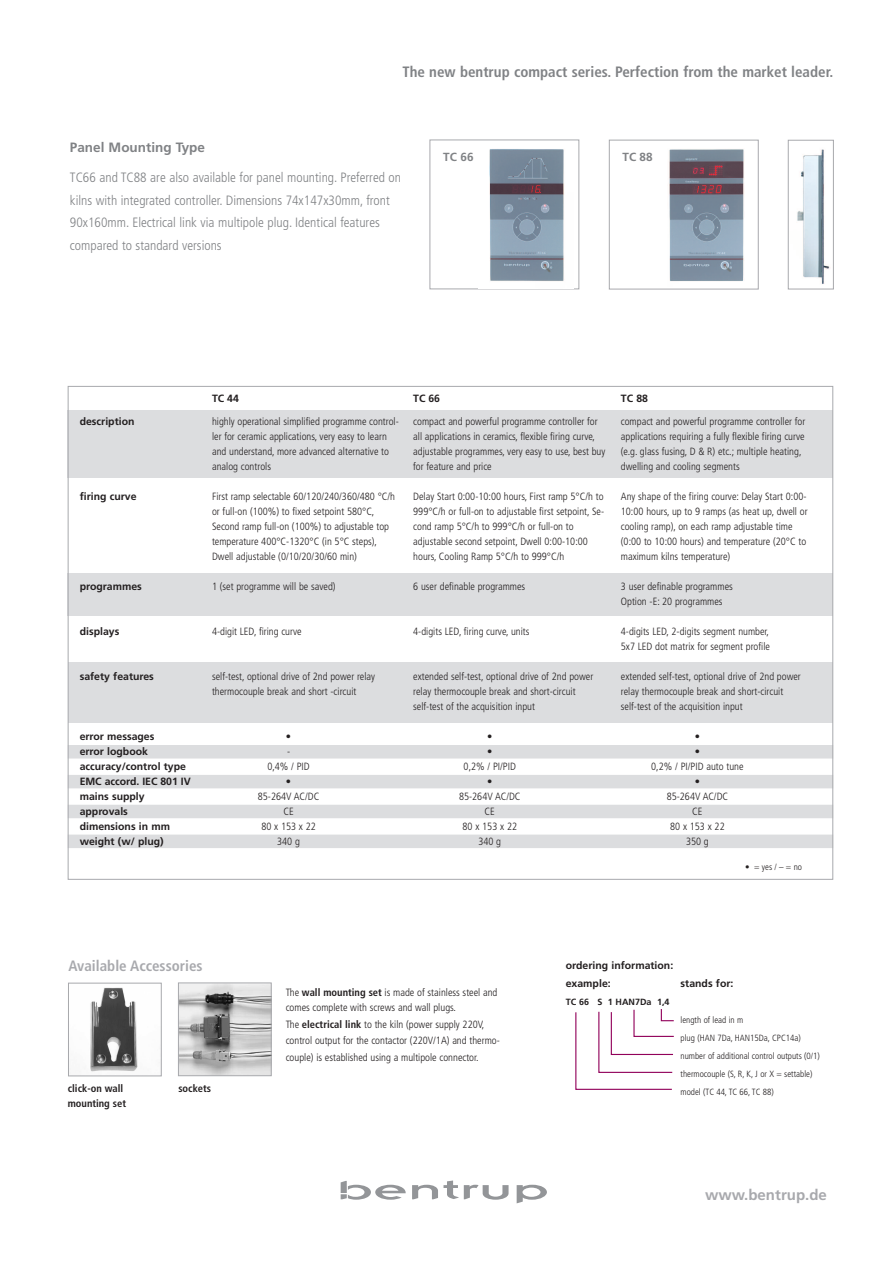
<style>
.page{position:relative;width:893px;height:1263px;background:#fff}
.page>*{position:absolute;margin:0;border:0;box-sizing:border-box;transform-origin:0 0}
.t1{font:700 condensed 15px "Frutiger";color:#808285}
.t2{font:700 condensed 15px "Frutiger";color:#a8a9ad}
.t3{font:700 15px "Frutiger";color:#a8a9ad}
.t4{font:300 condensed 13.5px/22.5px "Frutiger";color:#808285}
.t5{font:700 13.5px "Frutiger";color:#808285}
.t6{font:700 11.7px "Frutiger";color:#808285}
.t7{font:300 condensed 10.5px/15px "Frutiger";color:#231f20}
.t8{font:700 10.5px/15px "Frutiger";color:#231f20}
.t9{font:700 condensed 10.5px/15px "Frutiger";color:#231f20}
.t10{font:300 condensed 9px/18px "Frutiger";color:#231f20}
.t11{font:700 9px "Frutiger";color:#231f20}
.s1{font-weight:700}
</style>
<div class="page">
<svg style="left:575px;top:1009px;width:99px;height:81px"></svg>
<div style="left:68px;top:745px;width:765px;height:13px;background:#dcdddf"></div>
<div style="left:68px;top:775px;width:765px;height:13px;background:#dcdddf"></div>
<div style="left:68px;top:805px;width:765px;height:13px;background:#dcdddf"></div>
<div style="left:68px;top:834px;width:765px;height:14px;background:#dcdddf"></div>
<div style="left:68px;top:663px;width:764px;height:60px;background:#dcdddf"></div>
<div style="left:68px;top:573px;width:765px;height:42px;background:#dcdddf"></div>
<div style="left:68px;top:410px;width:765px;height:68px;background:#dcdddf"></div>
<img style="left:180px;top:984px;width:90px;height:90px">
<div style="left:178px;top:982px;width:94px;height:94px;border:1px solid #a8a9ad"></div>
<img style="left:90px;top:987px;width:48px;height:85px">
<div style="left:68px;top:983px;width:94px;height:93px;border:1px solid #a8a9ad"></div>
<img style="left:797px;top:149px;width:33px;height:135px">
<div style="left:788px;top:140px;width:46px;height:149px;border:1px solid #a8a9ad"></div>
<div style="left:430px;top:140px;width:149px;height:149px;border:1px solid #a8a9ad"></div>
<img style="left:479px;top:149px;width:95px;height:139px">
<div style="left:609px;top:140px;width:150px;height:149px;border:1px solid #a8a9ad"></div>
<img style="left:669px;top:149px;width:75px;height:132px">
<svg style="left:412px;top:1180px;width:97px;height:20px"></svg>
<svg style="left:517px;top:1185px;width:30px;height:18px"></svg>
<svg style="left:341px;top:1181px;width:65px;height:19px"></svg>
<h1 class="t1" style="left:402px;top:66px;width:432px">The new bentrup compact series. Perfection from the market leader.</h1>
<p class="t5" style="left:70px;top:142px;width:137px">Panel Mounting Type</p>
<p class="t4" style="left:70px;top:167px;width:333px">TC66 and TC88 are also available for panel mounting. Preferred on kilns with integrated controller. Dimensions 74x147x30mm, front 90x160mm. Electrical link via multipole plug. Identical features compared to standard versions</p>
<p class="t6" style="left:443px;top:152px;width:32px">TC 66</p>
<p class="t6" style="left:623px;top:152px;width:32px">TC 88</p>
<p class="t8" style="left:80px;top:415px;width:56px">description</p>
<p class="t8" style="left:80px;top:490px;width:58px">firing curve</p>
<p class="t8" style="left:80px;top:580px;width:64px">programmes</p>
<p class="t8" style="left:80px;top:625px;width:41px">displays</p>
<p class="t8" style="left:80px;top:670px;width:76px">safety features</p>
<p class="t8" style="left:80px;top:730px;width:113px">error messages<br>error logbook accuracy/control type<br>EMC accord. IEC 801 IV mains supply approvals<br>dimensions in mm weight (w/ plug)</p>
<p class="t8" style="left:212px;top:392px;width:28px">TC 44</p>
<p class="t7" style="left:212px;top:414px;width:188px">highly operational simplified programme control&shy;ler for ceramic applications, very easy to learn and understand, more advanced alternative to analog controls</p>
<p class="t7" style="left:212px;top:489px;width:185px">First ramp selectable 60/120/240/360/480 °C/h or full-on (100%) to fixed setpoint 580°C, Second ramp full-on (100%) to adjustable top temperature 400°C-1320°C (in 5°C steps), Dwell adjustable (0/10/20/30/60 min)</p>
<p class="t7" style="left:212px;top:579px;width:125px">1 (set programme will be saved)</p>
<p class="t7" style="left:212px;top:624px;width:91px">4-digit LED, firing curve</p>
<p class="t7" style="left:212px;top:669px;width:165px">self-test, optional drive of 2nd power relay thermocouple break and short -circuit</p>
<p class="t7" style="left:258px;top:729px;width:63px;text-align:center">•<br>-<br>0,4% / PID<br>•<br>85-264V AC/DC<br>CE<br>80 x 153 x 22<br>340 g</p>
<p class="t8" style="left:413px;top:392px;width:28px">TC 66</p>
<p class="t7" style="left:413px;top:414px;width:194px">compact and powerful programme controller for all applications in ceramics, flexible firing curve, adjustable programmes, very easy to use, best buy for feature and price</p>
<p class="t7" style="left:413px;top:489px;width:192px">Delay Start 0:00-10:00 hours, First ramp 5°C/h to 999°C/h or full-on to adjustable first setpoint, Se&shy;cond ramp 5°C/h to 999°C/h or full-on to adjustable second setpoint, Dwell 0:00-10:00 hours, Cooling Ramp 5°C/h to 999°C/h</p>
<p class="t7" style="left:413px;top:579px;width:113px">6 user definable programmes</p>
<p class="t7" style="left:413px;top:624px;width:118px">4-digits LED, firing curve, units</p>
<p class="t7" style="left:413px;top:669px;width:181px">extended self-test, optional drive of 2nd power relay thermocouple break and short-circuit self-test of the acquisition input</p>
<p class="t7" style="left:459px;top:729px;width:63px;text-align:center">•<br>•<br>0,2% / PI/PID<br>•<br>85-264V AC/DC<br>CE<br>80 x 153 x 22<br>340 g</p>
<p class="t8" style="left:621px;top:392px;width:29px">TC 88</p>
<p class="t7" style="left:621px;top:414px;width:186px">compact and powerful programme controller for applications requiring a fully flexible firing curve (e.g. glass fusing, D &amp; R) etc.; multiple heating, dwelling and cooling segments</p>
<p class="t7" style="left:621px;top:489px;width:188px">Any shape of the firing courve: Delay Start 0:00- 10:00 hours, up to 9 ramps (as heat up, dwell or cooling ramp), on each ramp adjustable time (0:00 to 10:00 hours) and temperature (20°C to maximum kilns temperature)</p>
<p class="t7" style="left:621px;top:579px;width:113px">3 user definable programmes<br>Option -E: 20 programmes</p>
<p class="t7" style="left:621px;top:624px;width:151px">4-digits LED, 2-digits segment number,<br>5x7 LED dot matrix for segment profile</p>
<p class="t7" style="left:621px;top:669px;width:181px">extended self-test, optional drive of 2nd power relay thermocouple break and short-circuit self-test of the acquisition input</p>
<p class="t7" style="left:651px;top:729px;width:94px;text-align:center">•<br>•<br>0,2% / PI/PID auto tune •<br>85-264V AC/DC<br>CE<br>80 x 153 x 22<br>350 g</p>
<p class="t10" style="left:745px;top:858px;width:58px">• = yes / – = no</p>
<h1 class="t2" style="left:69px;top:960px;width:136px">Available Accessories</h1>
<p class="t9" style="left:68px;top:1082px;width:60px">click-on wall mounting set</p>
<p class="t9" style="left:178px;top:1082px;width:34px">sockets</p>
<p class="t7" style="left:286px;top:986px;width:213px">The <span class="s1">wall mounting set</span> is made of stainless steel and comes complete with screws and wall plugs.</p>
<p class="t7" style="left:286px;top:1017px;width:216px;line-height:16.5px">The <span class="s1">electrical link</span> to the kiln (power supply 220V, control output for the contactor (220V/1A) and thermo&shy;couple) is established using a multipole connector.</p>
<p class="t8" style="left:566px;top:957px;width:109px;line-height:18px">ordering information: example:</p>
<p class="t11" style="left:566px;top:998px;width:105px">TC 66 S 1 HAN7Da 1,4</p>
<p class="t8" style="left:681px;top:977px;width:54px">stands for:</p>
<p class="t10" style="left:681px;top:1012px;width:141px">length of lead in m<br>plug (HAN 7Da, HAN15Da, CPC14a) number of additional control outputs (0/1) thermocouple (S, R, K, J or X = settable) model (TC 44, TC 66, TC 88)</p>
<h1 class="t3" style="left:705px;top:1189px;width:123px">www.bentrup.de</h1>
</div>
